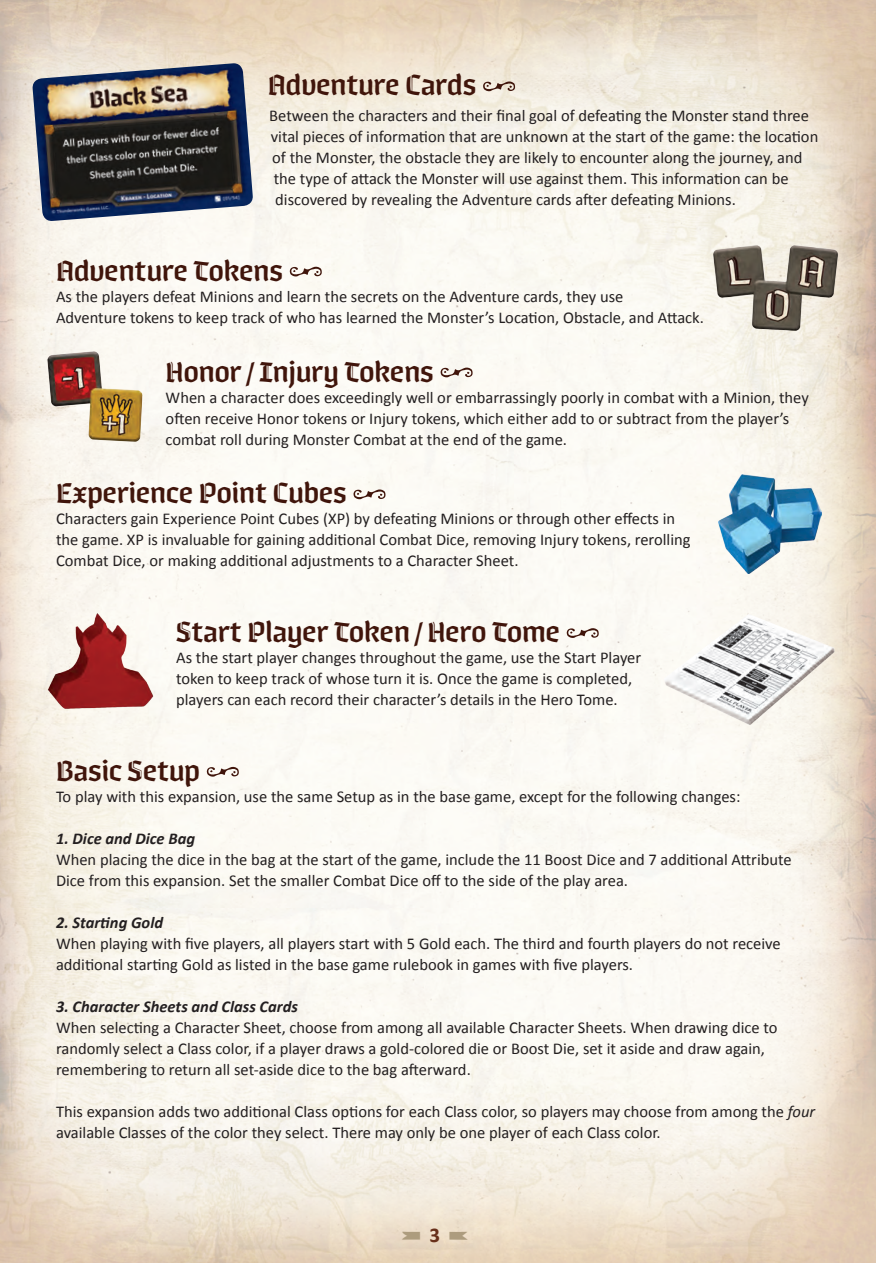
<style>
.page{position:relative;width:876px;height:1263px;background:#fff}
.page>*{position:absolute;margin:0;border:0;box-sizing:border-box;transform-origin:0 0}
.t1{font:31.5px "Whisky";color:#40150b}
.t2{font:21px "Sheldon Pictures";color:#ad9c7e}
.t3{font:16.5px/21px "Calibri";color:#231f20}
.t4{font:italic 700 16.5px "Calibri";color:#231f20}
.s1{font-style:italic}
.s2{font-family:"Calibri";font-weight:700;color:#672f1a}
</style>
<div class="page">
<img style="left:0;top:0;width:875px;height:1262px">
<img style="left:31px;top:609px;width:131px;height:100px">
<img style="left:661px;top:607px;width:179px;height:129px">
<img style="left:32px;top:63px;width:221px;height:159px">
<img style="left:708px;top:232px;width:146px;height:113px">
<img style="left:40px;top:342px;width:111px;height:108px">
<img style="left:718px;top:475px;width:102px;height:98px">
<svg style="left:483px;top:81px;width:32px;height:10px"></svg>
<svg style="left:289px;top:266px;width:32px;height:10px"></svg>
<svg style="left:440px;top:367px;width:32px;height:10px"></svg>
<svg style="left:353px;top:489px;width:32px;height:10px"></svg>
<svg style="left:566px;top:628px;width:32px;height:10px"></svg>
<svg style="left:207px;top:766px;width:32px;height:10px"></svg>
<h1 class="t1" style="left:267px;top:67px;width:210px">Adventure Cards</h1>
<p class="t3" style="left:269px;top:105px;width:541px">Between the characters and their final goal of defeating the Monster stand three</p>
<p class="t3" style="left:270px;top:126px;width:549px">vital pieces of information that are unknown at the start of the game: the location of the Monster, the obstacle they are likely to encounter along the journey, and the type of attack the Monster will use against them. This information can be discovered by revealing the Adventure cards after defeating Minions.</p>
<h1 class="t1" style="left:56px;top:252px;width:228px">Adventure Tokens</h1>
<p class="t3" style="left:56px;top:286px;width:568px">As the players defeat Minions and learn the secrets on the Adventure cards, they use</p>
<p class="t3" style="left:56px;top:307px;width:649px">Adventure tokens to keep track of who has learned the Monster’s Location, Obstacle, and Attack.</p>
<h1 class="t1" style="left:165px;top:353px;width:269px">Honor / Injury Tokens</h1>
<p class="t3" style="left:165px;top:386px;width:644px">When a character does exceedingly well or embarrassingly poorly in combat with a Minion, they</p>
<p class="t3" style="left:165px;top:407px;width:625px">often receive Honor tokens or Injury tokens, which either add to or subtract from the player’s combat roll during Monster Combat at the end of the game.</p>
<h1 class="t1" style="left:56px;top:475px;width:292px">Experience Point Cubes</h1>
<p class="t3" style="left:56px;top:508px;width:620px">Characters gain Experience Point Cubes (XP) by defeating Minions or through other effects in</p>
<p class="t3" style="left:56px;top:529px;width:635px">the game. XP is invaluable for gaining additional Combat Dice, removing Injury tokens, rerolling<br>Combat Dice, or making additional adjustments to a Character Sheet.</p>
<h1 class="t1" style="left:176px;top:614px;width:385px">Start Player Token / Hero Tome</h1>
<p class="t3" style="left:176px;top:647px;width:466px">As the start player changes throughout the game, use the Start Player</p>
<p class="t3" style="left:176px;top:668px;width:457px">token to keep track of whose turn it is. Once the game is completed, players can each record their character’s details in the Hero Tome.</p>
<h1 class="t1" style="left:56px;top:752px;width:145px">Basic Setup</h1>
<p class="t3" style="left:56px;top:785px;width:685px">To play with this expansion, use the same Setup as in the base game, except for the following changes:</p>
<p class="t4" style="left:56px;top:827px;width:140px">1. Dice and Dice Bag</p>
<p class="t3" style="left:56px;top:848px;width:736px">When placing the dice in the bag at the start of the game, include the 11 Boost Dice and 7 additional Attribute<br>Dice from this expansion. Set the smaller Combat Dice off to the side of the play area.</p>
<p class="t4" style="left:56px;top:911px;width:108px">2. Starting Gold</p>
<p class="t3" style="left:56px;top:932px;width:726px">When playing with five players, all players start with 5 Gold each. The third and fourth players do not receive additional starting Gold as listed in the base game rulebook in games with five players.</p>
<p class="t4" style="left:56px;top:995px;width:243px">3. Character Sheets and Class Cards</p>
<p class="t3" style="left:56px;top:1016px;width:722px">When selecting a Character Sheet, choose from among all available Character Sheets. When drawing dice to randomly select a Class color, if a player draws a gold-colored die or Boost Die, set it aside and draw again, remembering to return all set-aside dice to the bag afterward.</p>
<p class="t3" style="left:56px;top:1100px;width:760px">This expansion adds two additional Class options for each Class color, so players may choose from among the <span class="s1">four </span>available Classes of the color they select. There may only be one player of each Class color.</p>
<p class="t2" style="left:402px;top:1224px;width:67px">- <span class="s2">3</span> ,</p>
</div>
